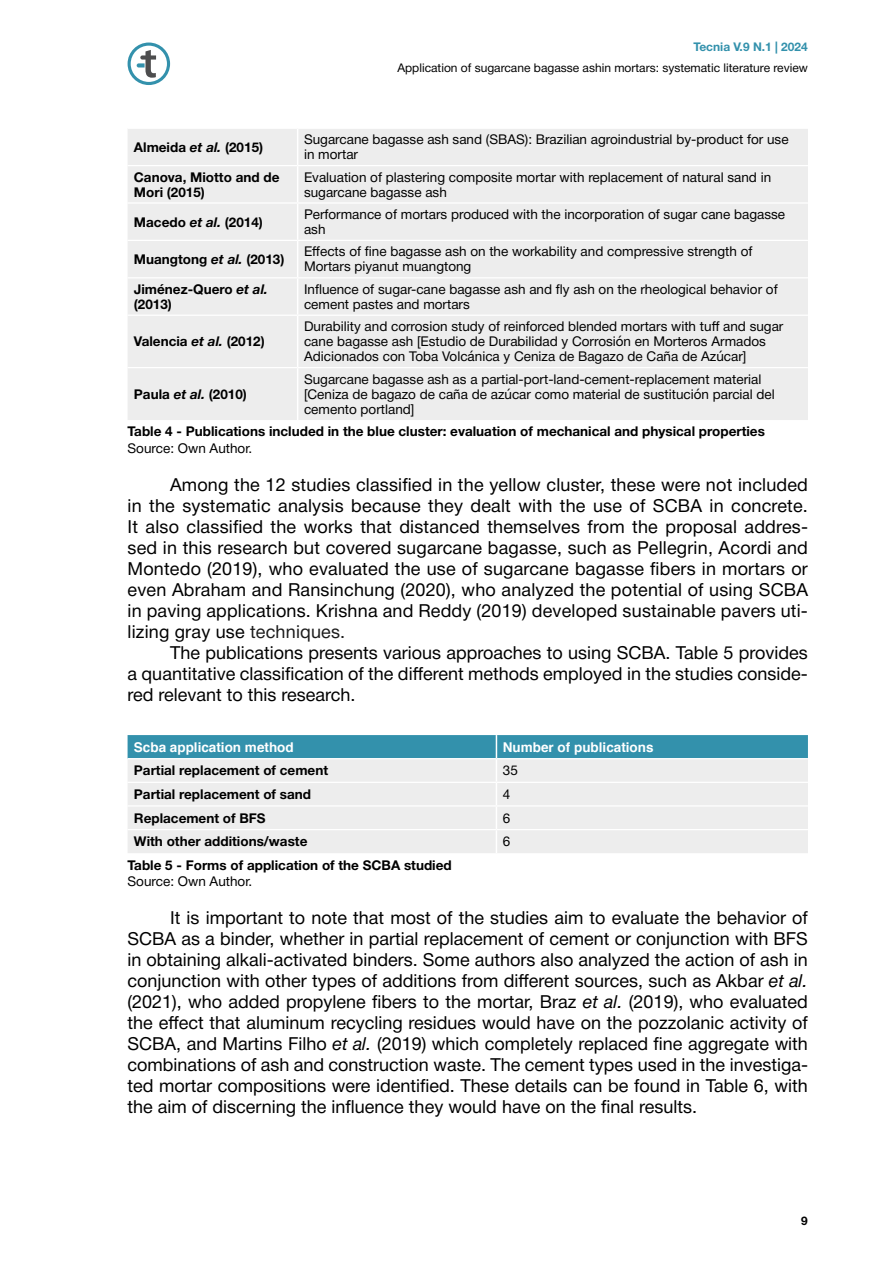
<style>
.page{position:relative;width:893px;height:1263px;background:#fff}
.page>*{position:absolute;margin:0;border:0;box-sizing:border-box;transform-origin:0 0}
.t1{font:18px/21px "Helvetica Neue";color:#000;text-align:justify}
.t2{font:13.5px/15px "Helvetica Neue";color:#000}
.t3{font:700 13.5px/15px "Helvetica Neue";color:#000}
.t4{font:700 13.5px "Helvetica";color:#fff}
.t5{font:12px "Helvetica Neue";color:#000}
.t6{font:700 12px "Helvetica Neue";color:#3391ac}
.t7{font:700 12px "Helvetica Neue";color:#000}
.s1{font-style:italic}
.s2{color:#1c1c1c}
</style>
<div class="page">
<svg style="left:128px;top:43px;width:42px;height:42px"></svg>
<div style="left:128px;top:129px;width:680px;height:291px;background:#ededed"></div>
<hr style="left:128px;top:165px;width:170px;height:1px;background:#fff">
<hr style="left:298px;top:165px;width:510px;height:1px;background:#fff">
<hr style="left:128px;top:202px;width:170px;height:2px;background:#fff">
<hr style="left:298px;top:202px;width:510px;height:2px;background:#fff">
<hr style="left:128px;top:240px;width:170px;height:1px;background:#fff">
<hr style="left:298px;top:240px;width:510px;height:1px;background:#fff">
<hr style="left:128px;top:277px;width:170px;height:1px;background:#fff">
<hr style="left:298px;top:277px;width:510px;height:1px;background:#fff">
<hr style="left:128px;top:315px;width:170px;height:1px;background:#fff">
<hr style="left:298px;top:315px;width:510px;height:1px;background:#fff">
<hr style="left:128px;top:367px;width:170px;height:1px;background:#fff">
<hr style="left:298px;top:367px;width:510px;height:1px;background:#fff">
<hr style="left:297px;top:129px;width:1px;height:36px;background:#fff">
<hr style="left:297px;top:166px;width:1px;height:36px;background:#fff">
<hr style="left:297px;top:204px;width:1px;height:36px;background:#fff">
<hr style="left:297px;top:241px;width:1px;height:36px;background:#fff">
<hr style="left:297px;top:278px;width:1px;height:37px;background:#fff">
<hr style="left:297px;top:316px;width:1px;height:51px;background:#fff">
<hr style="left:297px;top:368px;width:1px;height:52px;background:#fff">
<svg style="left:128px;top:735px;width:680px;height:118px;background:#c7dae0"></svg>
<hr style="left:128px;top:758px;width:368px;height:1px;background:#fff">
<hr style="left:496px;top:758px;width:312px;height:1px;background:#fff">
<hr style="left:128px;top:782px;width:368px;height:1px;background:#fff">
<hr style="left:496px;top:782px;width:312px;height:1px;background:#fff">
<hr style="left:128px;top:805px;width:368px;height:1px;background:#fff">
<hr style="left:496px;top:805px;width:312px;height:1px;background:#fff">
<hr style="left:128px;top:829px;width:368px;height:1px;background:#fff">
<hr style="left:496px;top:829px;width:312px;height:1px;background:#fff">
<p class="t6" style="left:693px;top:37px;width:116px">Tecnia V.9 N.1 | 2024</p>
<p class="t5" style="left:397px;top:59px;width:412px">Application of sugarcane bagasse ashin mortars: systematic literature review</p>
<p class="t3" style="left:134px;top:140px;width:131px">Almeida <span class="s1">et al.</span> (2015)</p>
<p class="t2" style="left:304px;top:133px;width:486px">Sugarcane bagasse ash sand (SBAS): Brazilian agroindustrial by-product for use in mortar</p>
<p class="t3" style="left:134px;top:170px;width:147px">Canova, Miotto and de<br>Mori (2015)</p>
<p class="t2" style="left:304px;top:170px;width:469px">Evaluation of plastering composite mortar with replacement of natural sand in sugarcane bagasse ash</p>
<p class="t3" style="left:134px;top:215px;width:131px">Macedo <span class="s1">et al.</span> (2014)</p>
<p class="t2" style="left:304px;top:207px;width:483px">Performance of mortars produced with the incorporation of sugar cane bagasse ash</p>
<p class="t3" style="left:134px;top:252px;width:152px">Muangtong <span class="s1">et al.</span> (2013)</p>
<p class="t2" style="left:304px;top:245px;width:450px">Effects of fine bagasse ash on the workability and compressive strength of<br>Mortars piyanut muangtong</p>
<p class="t3" style="left:134px;top:282px;width:135px">Jiménez-Quero <span class="s1">et al. </span>(2013)</p>
<p class="t2" style="left:304px;top:282px;width:475px">Influence of sugar-cane bagasse ash and fly ash on the rheological behavior of cement pastes and mortars</p>
<p class="t3" style="left:134px;top:334px;width:132px">Valencia <span class="s1">et al.</span> (2012)</p>
<p class="t2" style="left:304px;top:320px;width:481px">Durability and corrosion study of reinforced blended mortars with tuff and sugar cane bagasse ash [Estudio de Durabilidad y Corrosión en Morteros Armados<br>Adicionados con Toba Volcánica y Ceniza de Bagazo de Caña de Azúcar]</p>
<p class="t2" style="left:304px;top:372px;width:472px">Sugarcane bagasse ash as a partial-port-land-cement-replacement material [Ceniza de bagazo de caña de azúcar como material de sustitución parcial del cemento portland]</p>
<p class="t3" style="left:128px;top:424px;width:639px">Table 4 - Publications included in the blue cluster: evaluation of mechanical and physical properties</p>
<p class="t2" style="left:128px;top:441px;width:126px">Source: Own Author.</p>
<p class="t1" style="left:128px;top:475px;width:682px;text-indent:43px">Among the 12 studies classified in the yellow cluster, these were not included in the systematic analysis because they dealt with the use of SCBA in concrete.<br>It also classified the works that distanced themselves from the proposal addres&shy;sed in this research but covered sugarcane bagasse, such as Pellegrin, Acordi and Montedo (2019), who evaluated the use of sugarcane bagasse fibers in mortars or even Abraham and Ransinchung (2020), who analyzed the potential of using SCBA in paving applications. Krishna and Reddy (2019) developed sustainable pavers uti&shy;lizing gray use <span class="s2">techniques.</span></p>
<p class="t1" style="left:128px;top:643px;width:682px;text-indent:43px">The publications presents various approaches to using SCBA. Table 5 provides a quantitative classification of the different methods employed in the studies conside&shy;red relevant to this research.</p>
<p class="t3" style="left:134px;top:387px;width:115px">Paula <span class="s1">et al.</span> (2010)</p>
<p class="t4" style="left:134px;top:736px;width:161px">Scba application method</p>
<p class="t4" style="left:503px;top:736px;width:152px">Number of publications</p>
<p class="t3" style="left:134px;top:763px;width:196px">Partial replacement of cement</p>
<p class="t2" style="left:503px;top:764px;width:17px">35</p>
<p class="t3" style="left:134px;top:787px;width:179px">Partial replacement of sand</p>
<p class="t2" style="left:503px;top:787px;width:9px">4</p>
<p class="t3" style="left:134px;top:811px;width:133px">Replacement of BFS</p>
<p class="t2" style="left:503px;top:811px;width:9px">6</p>
<p class="t3" style="left:134px;top:834px;width:175px">With other additions/waste</p>
<p class="t2" style="left:503px;top:835px;width:9px">6</p>
<p class="t3" style="left:128px;top:858px;width:326px">Table 5 - Forms of application of the SCBA studied</p>
<p class="t2" style="left:128px;top:875px;width:126px">Source: Own Author.</p>
<p class="t1" style="left:128px;top:908px;width:682px;text-indent:43px">It is important to note that most of the studies aim to evaluate the behavior of SCBA as a binder, whether in partial replacement of cement or conjunction with BFS in obtaining alkali-activated binders. Some authors also analyzed the action of ash in conjunction with other types of additions from different sources, such as Akbar <span class="s1">et al. </span>(2021), who added propylene fibers to the mortar, Braz <span class="s1">et al.</span> (2019), who evaluated the effect that aluminum recycling residues would have on the pozzolanic activity of SCBA, and Martins Filho <span class="s1">et al.</span> (2019) which completely replaced fine aggregate with combinations of ash and construction waste. The cement types used in the investiga&shy;ted mortar compositions were identified. These details can be found in Table 6, with the aim of discerning the influence they would have on the final results.</p>
<p class="t7" style="left:801px;top:1211px;width:8px">9</p>
</div>
